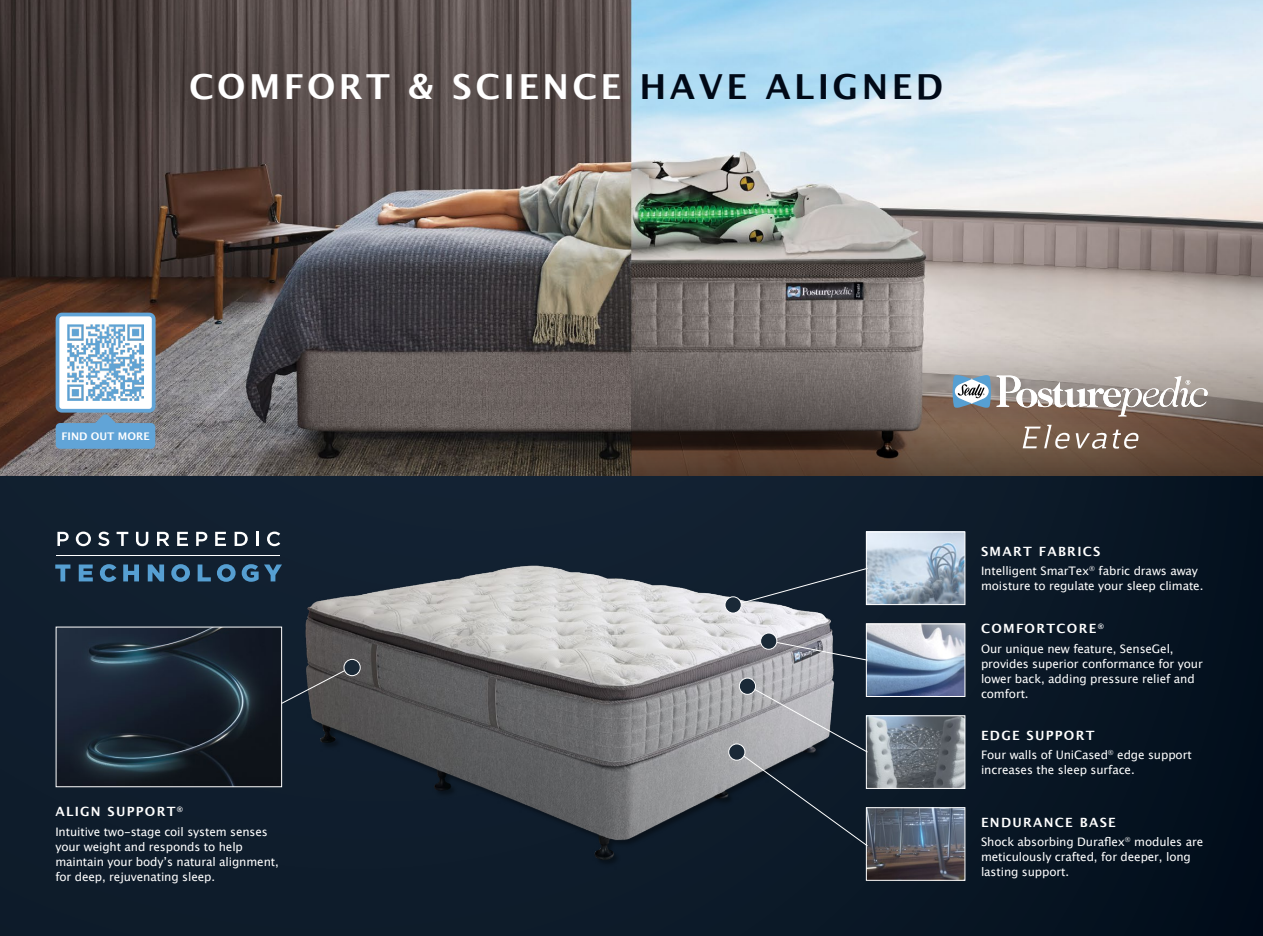
<style>
.page{position:relative;width:1263px;height:936px;background:#fff}
.page>*{position:absolute;margin:0;border:0;box-sizing:border-box;transform-origin:0 0}
.t1{font:700 34.5px "Lucida Grande";letter-spacing:.1em;color:#fff}
.t2{font:700 12.75px "Lucida Grande";letter-spacing:.1em;color:#fff}
.t3{font:11.7px/15px "Lucida Grande";letter-spacing:-.01em;color:#fff}
.t4{font:700 10.5px "Lucida Grande";color:#fff}
.s1{color:#000917}
</style>
<div class="page">
<img style="left:0;top:0;width:1263px;height:476px">
<svg style="left:631px;top:335px;width:632px;height:141px;background:#766860"></svg>
<div style="left:0;top:476px;width:1263px;height:459px;background:linear-gradient(to right,#142333,#091624)"></div>
<img style="left:58px;top:628px;width:222px;height:157px">
<img style="left:290px;top:549px;width:560px;height:326px">
<svg style="left:280px;top:666px;width:72px;height:38px;background:#414449"></svg>
<div style="left:344px;top:659px;width:16px;height:16px;background:#1a2937;border-radius:50%"></div>
<div style="left:344px;top:659px;width:17px;height:17px;border:1px solid #fff;border-radius:50%"></div>
<img style="left:868px;top:809px;width:95px;height:69px">
<div style="left:866px;top:807px;width:99px;height:73px;border:1px solid #fff"></div>
<img style="left:868px;top:717px;width:95px;height:69px">
<div style="left:866px;top:715px;width:99px;height:73px;border:1px solid #fff"></div>
<img style="left:868px;top:625px;width:95px;height:69px">
<div style="left:866px;top:623px;width:99px;height:73px;border:1px solid #fff"></div>
<img style="left:868px;top:533px;width:95px;height:70px">
<div style="left:866px;top:531px;width:99px;height:74px;border:1px solid #fff"></div>
<svg style="left:737px;top:685px;width:131px;height:161px;background:#48515b"></svg>
<svg style="left:769px;top:640px;width:99px;height:21px;background:#70757f"></svg>
<svg style="left:734px;top:567px;width:135px;height:39px;background:#1f2d3c"></svg>
<div style="left:729px;top:744px;width:16px;height:16px;background:#1a2937;border-radius:50%"></div>
<div style="left:728px;top:743px;width:17px;height:17px;border:1px solid #fff;border-radius:50%"></div>
<div style="left:739px;top:678px;width:16px;height:16px;background:#1a2937;border-radius:50%"></div>
<div style="left:739px;top:677px;width:17px;height:17px;border:1px solid #fff;border-radius:50%"></div>
<div style="left:761px;top:633px;width:16px;height:16px;background:#1a2937;border-radius:50%"></div>
<div style="left:760px;top:632px;width:17px;height:17px;border:1px solid #fff;border-radius:50%"></div>
<div style="left:725px;top:596px;width:16px;height:17px;background:#1a2937;border-radius:50%"></div>
<div style="left:725px;top:596px;width:17px;height:17px;border:1px solid #fff;border-radius:50%"></div>
<svg style="left:1023px;top:425px;width:47px;height:23px"></svg>
<svg style="left:1076px;top:429px;width:63px;height:21px"></svg>
<svg style="left:952px;top:375px;width:256px;height:41px"></svg>
<svg style="left:56px;top:414px;width:99px;height:35px;background:#6799c0"></svg>
<div style="left:57px;top:314px;width:97px;height:96px;background:#fff;border-radius:5px"></div>
<div style="left:56px;top:312px;width:100px;height:100px;border:4px solid #61a4d7;border-radius:5px"></div>
<img style="left:68px;top:324px;width:76px;height:76px">
<svg style="left:55px;top:564px;width:15px;height:17px"></svg>
<svg style="left:79px;top:564px;width:14px;height:17px"></svg>
<svg style="left:100px;top:564px;width:16px;height:17px"></svg>
<svg style="left:123px;top:564px;width:16px;height:17px"></svg>
<svg style="left:148px;top:564px;width:16px;height:17px"></svg>
<svg style="left:171px;top:564px;width:19px;height:17px"></svg>
<svg style="left:198px;top:564px;width:13px;height:17px"></svg>
<svg style="left:217px;top:564px;width:19px;height:17px"></svg>
<svg style="left:242px;top:564px;width:40px;height:17px"></svg>
<svg style="left:57px;top:531px;width:12px;height:15px"></svg>
<svg style="left:76px;top:531px;width:15px;height:15px"></svg>
<svg style="left:98px;top:531px;width:11px;height:15px"></svg>
<svg style="left:117px;top:531px;width:11px;height:15px"></svg>
<svg style="left:136px;top:531px;width:12px;height:15px"></svg>
<svg style="left:157px;top:531px;width:12px;height:15px"></svg>
<svg style="left:177px;top:531px;width:11px;height:15px"></svg>
<svg style="left:196px;top:531px;width:11px;height:15px"></svg>
<svg style="left:215px;top:531px;width:11px;height:15px"></svg>
<svg style="left:235px;top:531px;width:13px;height:15px"></svg>
<hr style="left:256px;top:531px;width:3px;height:15px;background:#fff">
<svg style="left:267px;top:531px;width:13px;height:15px"></svg>
<hr style="left:56px;top:555px;width:224px;height:1px;background:#fff">
<h1 class="t1" style="left:189px;top:58px;width:755px">COMFORT &amp; SCIENCE <span class="s1">HAVE ALIGNED</span></h1>
<p class="t4" style="left:61px;top:427px;width:90px">FIND OUT MORE</p>
<p class="t2" style="left:55px;top:801px;width:129px">ALIGN SUPPORT<sup>®</sup></p>
<p class="t3" style="left:55px;top:824px;width:225px">Intuitive two-stage coil system senses your weight and responds to help maintain your body’s natural alignment, for deep, rejuvenating sleep.</p>
<p class="t2" style="left:981px;top:541px;width:121px">SMART FABRICS</p>
<p class="t3" style="left:981px;top:563px;width:224px">Intelligent SmarTex<sup>®</sup> fabric draws away moisture to regulate your sleep climate.</p>
<p class="t2" style="left:981px;top:618px;width:124px">COMFORTCORE<sup>®</sup></p>
<p class="t3" style="left:981px;top:641px;width:223px">Our unique new feature, SenseGel, provides superior conformance for your lower back, adding pressure relief and comfort.</p>
<p class="t2" style="left:981px;top:725px;width:115px">EDGE SUPPORT</p>
<p class="t3" style="left:981px;top:747px;width:212px">Four walls of UniCased<sup>®</sup> edge support increases the sleep surface.</p>
<p class="t2" style="left:981px;top:811px;width:136px">ENDURANCE BASE</p>
<p class="t3" style="left:981px;top:834px;width:224px">Shock absorbing Duraflex<sup>®</sup> modules are meticulously crafted, for deeper, long lasting support.</p>
</div>
